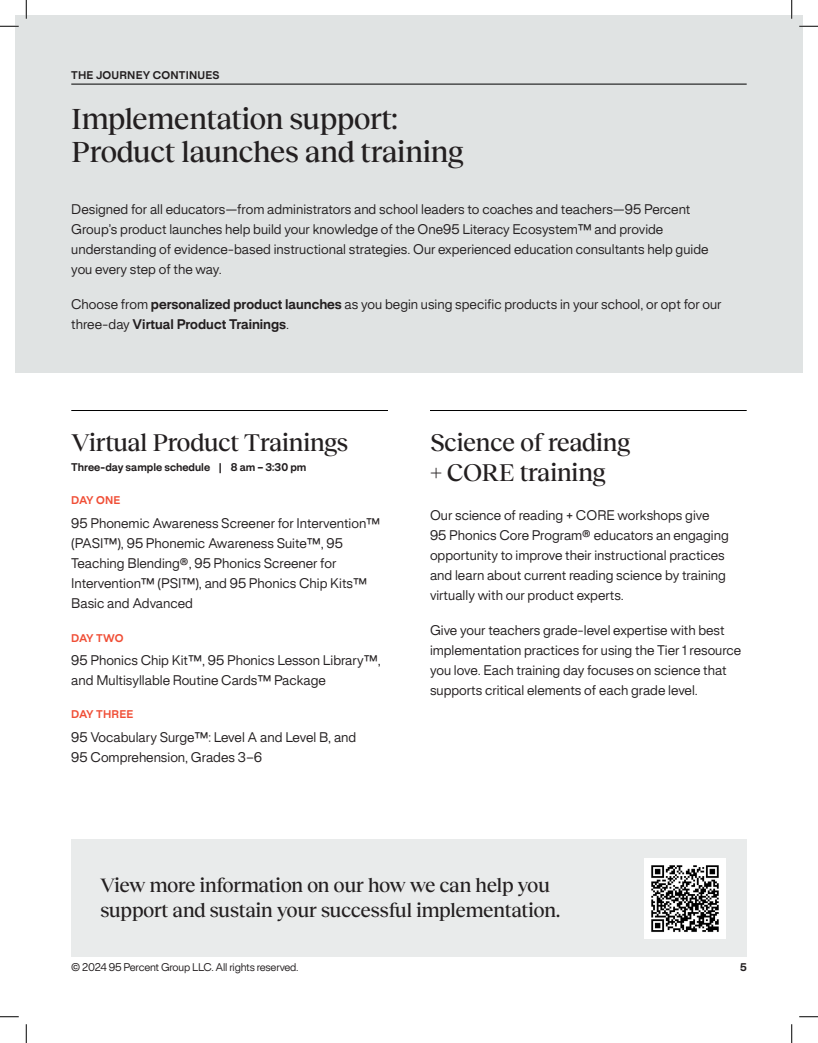
<style>
.page{position:relative;width:818px;height:1043px;background:#fff}
.page>*{position:absolute;margin:0;border:0;box-sizing:border-box;transform-origin:0 0}
.Headline__Medium_28pt{font:500 30px/32.5px "Reckless Neue";letter-spacing:-.025em;color:#231f20}
.Headline__Medium_28pt-2{font:500 25px/30px "Reckless Neue";letter-spacing:-.02em;color:#231f20}
.Headline__Medium_28pt-3{font:500 20px/25px "Reckless Neue";letter-spacing:-.025em;color:#231f20}
.Paragraph_Style_1{font:12.5px/20px "Rules";color:#231f20}
.t1{font:10px "Rules";letter-spacing:-.02em;color:#231f20}
.Body__Small_10pt{font:700 10px "Rules";color:#231f20}
.Body__Small_10pt-2{font:700 10px "Rules";letter-spacing:.005em;color:#f04e36}
.Body__Small_10pt-3{font:700 10px "Rules";letter-spacing:.02em;color:#231f20}
.s1{font-weight:700}
</style>
<div class="page">
<div style="left:15px;top:15px;width:787px;height:358px;background:#e0e3e3"></div>
<hr style="left:71px;top:84px;width:675px;height:1px;background:#000">
<hr style="left:71px;top:410px;width:317px;height:1px;background:#000">
<hr style="left:430px;top:410px;width:316px;height:1px;background:#000">
<div style="left:71px;top:839px;width:675px;height:117px;background:#e9ebeb"></div>
<img style="left:644px;top:858px;width:81px;height:80px">
<svg style="left:0;top:25px;width:19px;height:2px"></svg>
<svg style="left:799px;top:25px;width:19px;height:2px"></svg>
<svg style="left:0;top:1016px;width:19px;height:1px"></svg>
<svg style="left:799px;top:1016px;width:19px;height:1px"></svg>
<svg style="left:25px;top:0;width:2px;height:19px"></svg>
<svg style="left:25px;top:1024px;width:2px;height:18px"></svg>
<svg style="left:791px;top:0;width:1px;height:19px"></svg>
<svg style="left:791px;top:1024px;width:1px;height:18px"></svg>
<p class="Body__Small_10pt-3" style="left:71px;top:66px;width:150px">THE JOURNEY CONTINUES</p>
<p class="Headline__Medium_28pt" style="left:71px;top:101px;width:394px">Implementation support:<br>Product launches and training</p>
<p class="Paragraph_Style_1" style="left:71px;top:198px;width:638px">Designed for all educators—from administrators and school leaders to coaches and teachers—95 Percent Group’s product launches help build your knowledge of the One95 Literacy Ecosystem™ and provide understanding of evidence-based instructional strategies. Our experienced education consultants help guide you every step of the way.</p>
<p class="Paragraph_Style_1" style="left:71px;top:293px;width:651px">Choose from <span class="s1">personalized product launches</span> as you begin using specific products in your school, or opt for our three-day <span class="s1">Virtual Product Trainings</span>.</p>
<p class="Headline__Medium_28pt-2" style="left:71px;top:426px;width:279px">Virtual Product Trainings</p>
<p class="Headline__Medium_28pt-2" style="left:430px;top:426px;width:202px">Science of reading + CORE training</p>
<p class="Body__Small_10pt" style="left:71px;top:458px;width:237px">Three-day sample schedule | 8 am – 3:30 pm</p>
<p class="Body__Small_10pt-2" style="left:71px;top:491px;width:51px">DAY ONE</p>
<p class="Paragraph_Style_1" style="left:71px;top:511px;width:310px">95 Phonemic Awareness Screener for Intervention™ (PASI™), 95 Phonemic Awareness Suite™, 95<br>Teaching Blending®, 95 Phonics Screener for Intervention™ (PSI™), and 95 Phonics Chip Kits™ Basic and Advanced</p>
<p class="Paragraph_Style_1" style="left:430px;top:503px;width:300px">Our science of reading + CORE workshops give 95 Phonics Core Program® educators an engaging opportunity to improve their instructional practices and learn about current reading science by training virtually with our product experts.</p>
<p class="Paragraph_Style_1" style="left:430px;top:618px;width:313px">Give your teachers grade-level expertise with best implementation practices for using the Tier 1 resource you love. Each training day focuses on science that supports critical elements of each grade level.</p>
<p class="Body__Small_10pt-2" style="left:71px;top:629px;width:54px">DAY TWO</p>
<p class="Paragraph_Style_1" style="left:71px;top:649px;width:311px">95 Phonics Chip Kit™, 95 Phonics Lesson Library™, and Multisyllable Routine Cards™ Package</p>
<p class="Body__Small_10pt-2" style="left:71px;top:705px;width:64px">DAY THREE</p>
<p class="Paragraph_Style_1" style="left:71px;top:725px;width:286px">95 Vocabulary Surge™: Level A and Level B, and<br>95 Comprehension, Grades 3–6</p>
<p class="Headline__Medium_28pt-3" style="left:100px;top:871px;width:462px">View more information on our how we can help you support and sustain your successful implementation.</p>
<p class="t1" style="left:71px;top:958px;width:229px">© 2024 95 Percent Group LLC. All rights reserved.</p>
<p class="Body__Small_10pt" style="left:740px;top:958px;width:8px">5</p>
</div>
